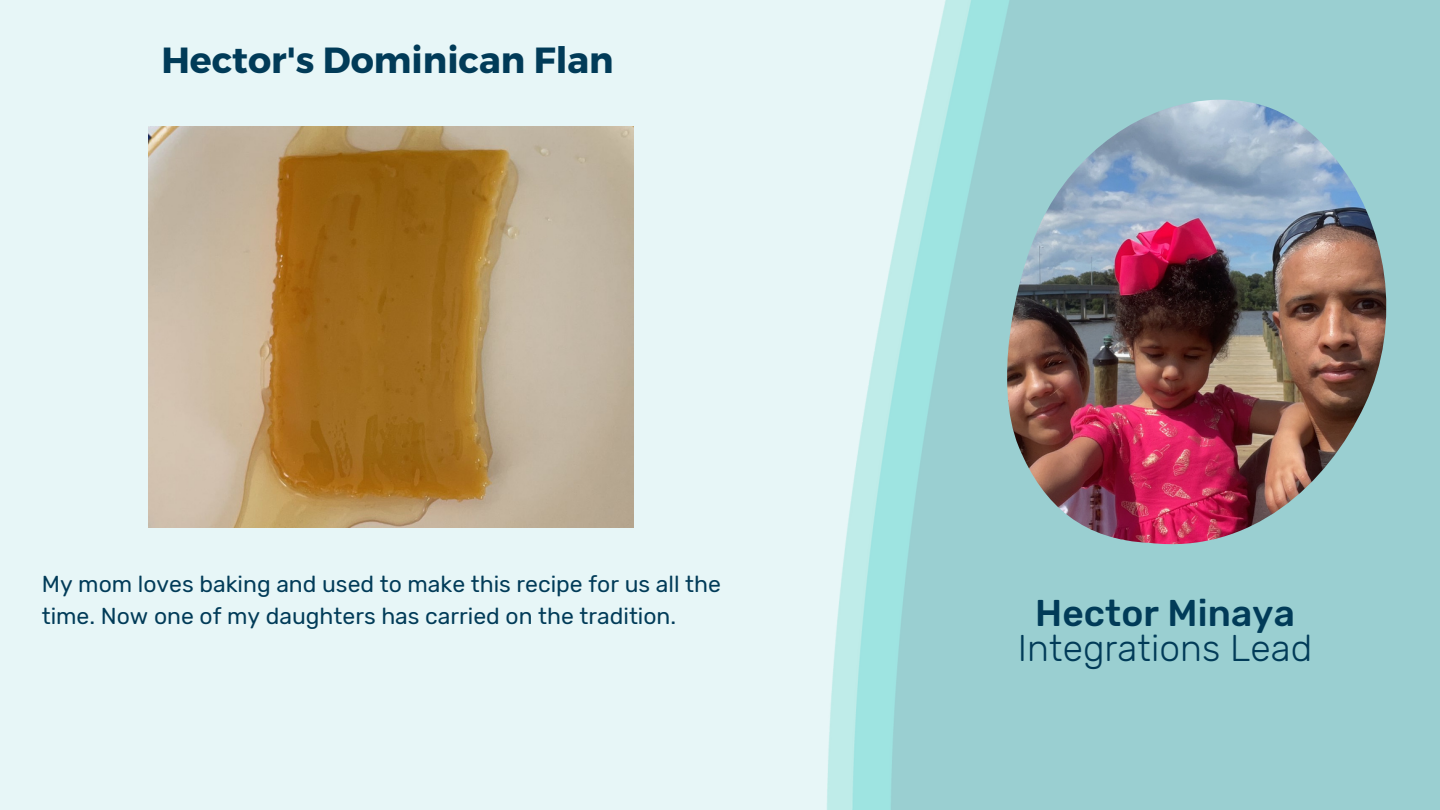
<style>
.page{position:relative;width:1440px;height:810px;background:#e7f6f7}
.page>*{position:absolute;margin:0;border:0;box-sizing:border-box;transform-origin:0 0}
.t1{font:300 37.1px "Rubik";color:#013b58}
.t2{font:500 37.1px "Rubik";color:#013b58}
.t3{font:700 36.3px "Montserrat";color:#013b58}
.t4{font:23px/31.5px "Rubik";color:#013b58}
</style>
<div class="page">
<img style="left:827px;top:0;width:613px;height:810px">
<img style="left:994px;top:100px;width:409px;height:444px">
<img style="left:148px;top:126px;width:486px;height:402px">
<p class="t3" style="left:161px;top:37px;width:454px">Hector's Dominican Flan</p>
<p class="t4" style="left:42px;top:569px;width:681px">My mom loves baking and used to make this recipe for us all the time. Now one of my daughters has carried on the tradition.</p>
<p class="t2" style="left:1035px;top:591px;width:261px">Hector Minaya</p>
<p class="t1" style="left:1018px;top:627px;width:296px">Integrations Lead</p>
</div>
